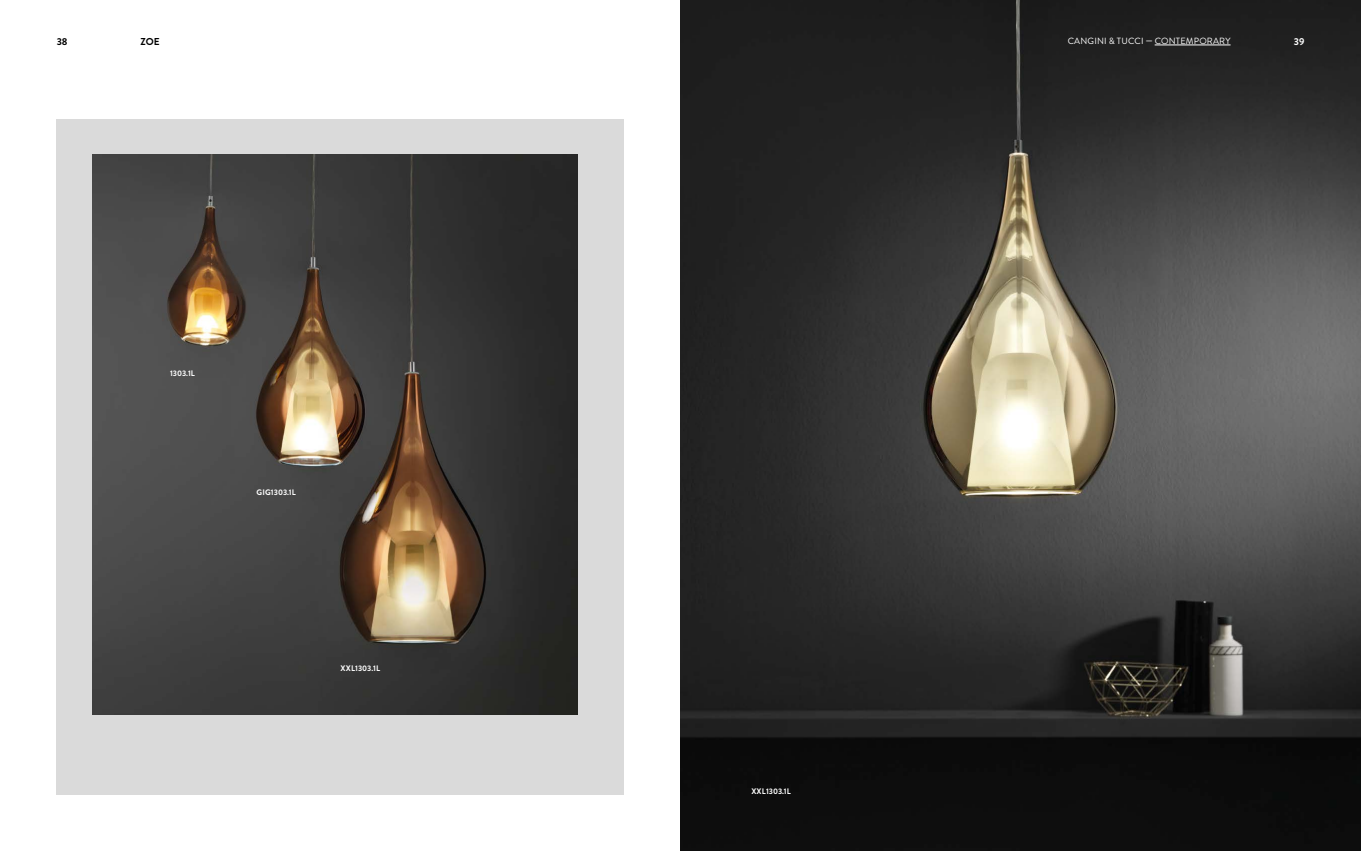
<style>
.page{position:relative;width:1361px;height:851px;background:#fff}
.page>*{position:absolute;margin:0;border:0;box-sizing:border-box;transform-origin:0 0}
.t1{font:700 10px "Brandon Grotesque";color:#000}
.t2{font:700 10px "Brandon Grotesque";color:#fff}
.t3{font:9px "Brandon Grotesque";letter-spacing:.02em;color:#fff}
.t4{font:700 8px "Brandon Grotesque";letter-spacing:.005em;color:#fff}
.s1{font-weight:700}
</style>
<div class="page">
<div style="left:57px;top:119px;width:567px;height:675px;background:#dadada"></div>
<img style="left:680px;top:0;width:681px;height:850px">
<img style="left:92px;top:154px;width:485px;height:560px">
<hr style="left:1154px;top:45px;width:76px;height:1px;background:#fff">
<p class="t1" style="left:57px;top:34px;width:12px">38</p>
<p class="t1" style="left:140px;top:34px;width:21px">ZOE</p>
<p class="t3" style="left:1067px;top:35px;width:164px">CANGINI &amp; TUCCI <span class="s1">—</span> CONTEMPORARY</p>
<p class="t2" style="left:1293px;top:34px;width:12px">39</p>
<p class="t4" style="left:170px;top:367px;width:26px">1303.1L</p>
<p class="t4" style="left:257px;top:486px;width:41px">GIG1303.1L</p>
<p class="t4" style="left:341px;top:662px;width:41px">XXL1303.1L</p>
<p class="t4" style="left:751px;top:785px;width:41px">XXL1303.1L</p>
</div>
